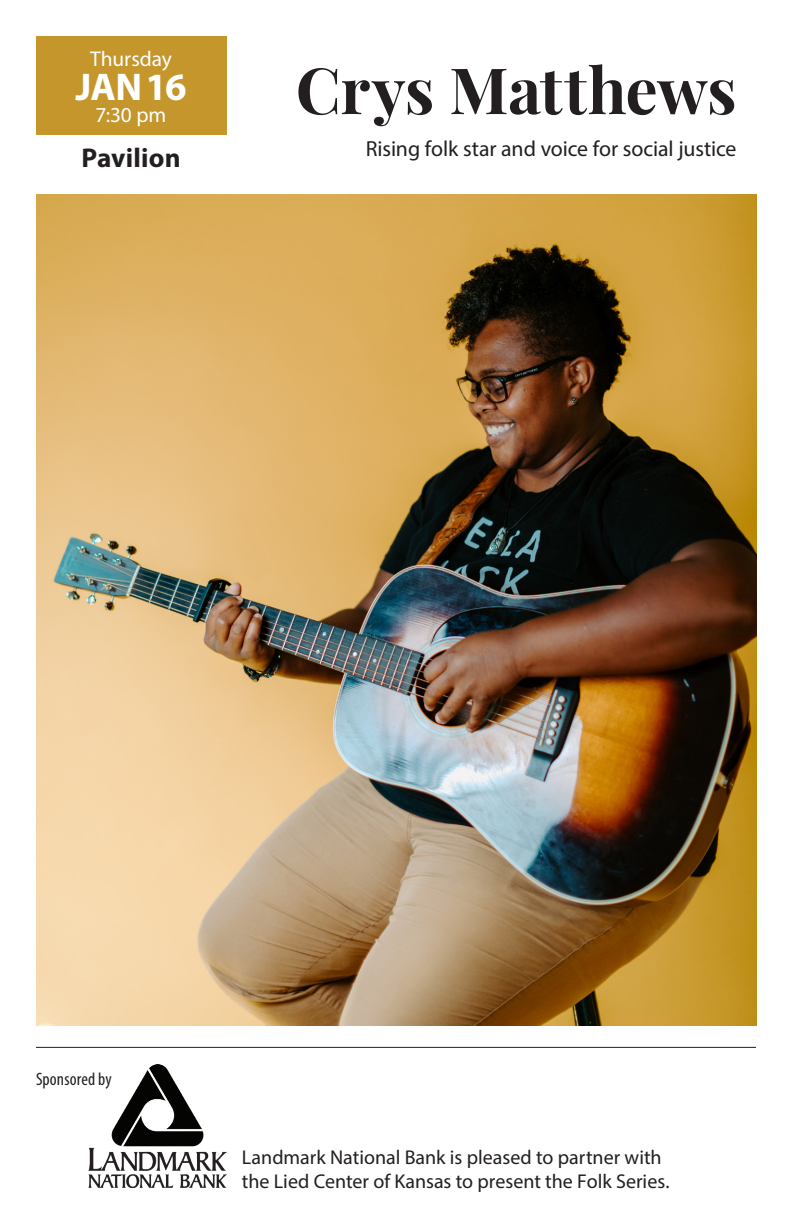
<style>
.page{position:relative;width:792px;height:1224px;background:#fff}
.page>*{position:absolute;margin:0;border:0;box-sizing:border-box;transform-origin:0 0}
.insert_body_copy{font:700 64px "Playfair Display";letter-spacing:-.005em;color:#231f20}
.t1{font:700 38.8px "Myriad Pro";letter-spacing:-.02em;color:#fff}
.t2{font:700 27.2px "Myriad Pro";letter-spacing:.005em;color:#231f20}
.insert_body_copy-2{font:21.8px "Myriad Pro";letter-spacing:-.005em;color:#231f20}
.t3{font:21.4px "Myriad Pro";letter-spacing:-.005em;color:#fff}
.insert_body_copy-3{font:20px/24px "Myriad Pro";color:#231f20}
.ticketPrices{font:condensed 18px "Myriad Pro";letter-spacing:.01em;color:#231f20}
</style>
<div class="page">
<img style="left:36px;top:194px;width:720px;height:832px">
<img style="left:88px;top:1064px;width:138px;height:124px">
<div style="left:36px;top:36px;width:190px;height:99px;background:#c4962c"></div>
<hr style="left:36px;top:1047px;width:720px;height:1px;background:#231f20">
<p class="t3" style="left:90px;top:45px;width:83px">Thursday</p>
<p class="t1" style="left:75px;top:62px;width:113px">JAN16</p>
<p class="t3" style="left:96px;top:101px;width:72px">7:30 pm</p>
<p class="t2" style="left:81px;top:140px;width:101px">Pavilion</p>
<p class="insert_body_copy" style="left:296px;top:40px;width:442px">Crys Matthews</p>
<p class="insert_body_copy-2" style="left:366px;top:135px;width:372px">Rising folk star and voice for social justice</p>
<p class="ticketPrices" style="left:36px;top:1068px;width:77px">Sponsored by</p>
<p class="insert_body_copy-3" style="left:242px;top:1145px;width:429px">Landmark National Bank is pleased to partner with the Lied Center of Kansas to present the Folk Series.</p>
</div>
